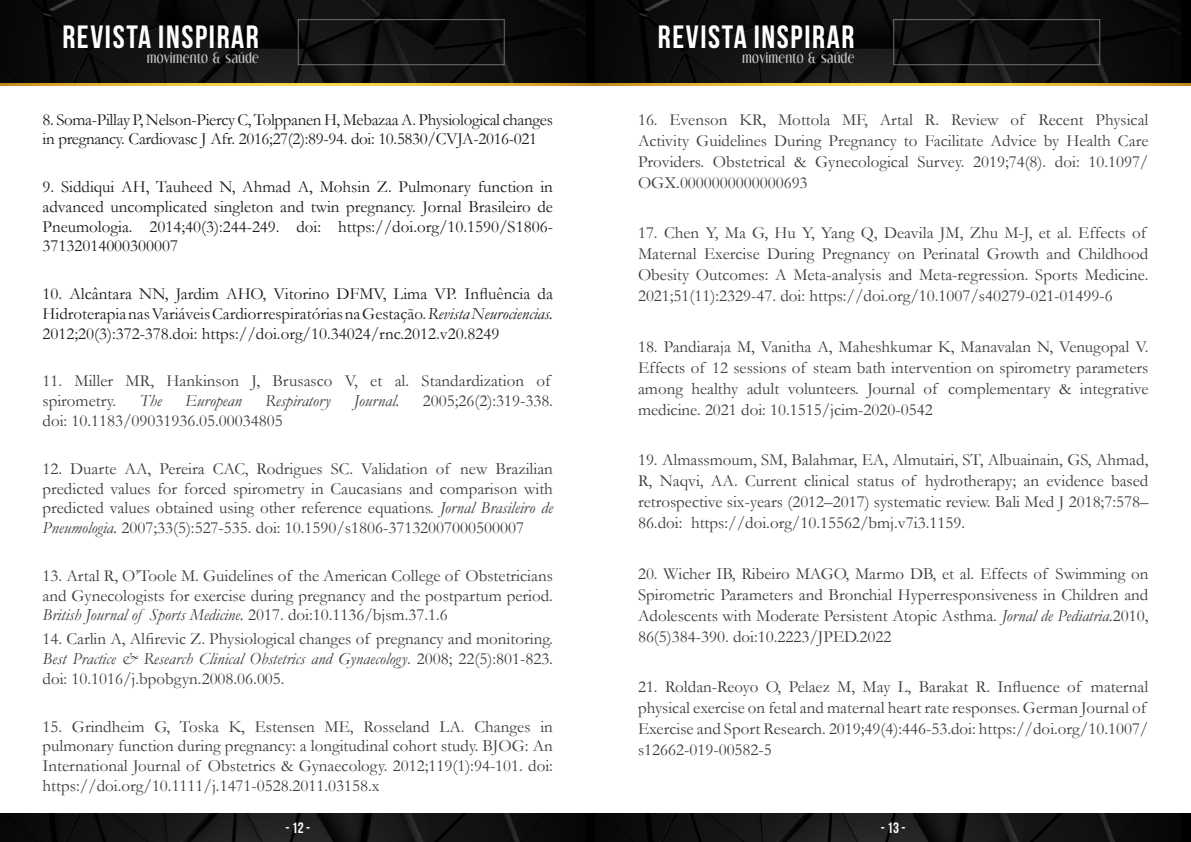
<style>
.page{position:relative;width:1191px;height:842px;background:#fff}
.page>*{position:absolute;margin:0;border:0;box-sizing:border-box;transform-origin:0 0}
.t1{font:700 32.2px "Bebas Neue";letter-spacing:.05em;color:#fff}
.t2{font:17px/21px "Garamond";color:#3c3c3b;text-align:justify}
.t3{font:17px/19.7px "Garamond";letter-spacing:-.02em;color:#1a1a1a;text-align:justify}
.t4{font:italic 17px "Garamond";color:#3c3c3b}
.t5{font:700 15px "Bebas Neue";color:#fff}
.t6{font:12.6px "Dream Orphans";letter-spacing:.05em;color:#c6c6c6}
.s1{font-style:italic}
</style>
<div class="page">
<img style="left:0;top:83px;width:595px;height:2px">
<img style="left:0;top:0;width:585px;height:83px">
<div style="left:298px;top:19px;width:207px;height:46px;border:1px solid #706f6f"></div>
<img style="left:0;top:814px;width:585px;height:28px">
<hr style="left:595px;top:82px;width:596px;height:3px;background:#008a8d">
<img style="left:595px;top:0;width:585px;height:83px">
<div style="left:893px;top:19px;width:207px;height:46px;border:1px solid #706f6f"></div>
<img style="left:595px;top:814px;width:585px;height:28px">
<h1 class="t1" style="left:62px;top:20px;width:198px">REVISTA INSPIRAR</h1>
<p class="t6" style="left:147px;top:50px;width:113px">movimento &amp; saúde</p>
<p class="t3" style="left:43px;top:109px;width:512px">8. Soma-Pillay P, Nelson-Piercy C, Tolppanen H, Mebazaa A. Physiological changes in pregnancy. Cardiovasc J Afr. 2016;27(2):89-94. doi: 10.5830/CVJA-2016-021</p>
<p class="t3" style="left:43px;top:176px;width:512px">9. Siddiqui AH, Tauheed N, Ahmad A, Mohsin Z. Pulmonary function in advanced uncomplicated singleton and twin pregnancy. Jornal Brasileiro de Pneumologia. 2014;40(3):244-249. doi: https://doi.org/10.1590/S1806- 37132014000300007</p>
<p class="t3" style="left:43px;top:284px;width:512px">10. Alcântara NN, Jardim AHO, Vitorino DFMV, Lima VP. Influência da Hidroterapia nas Variáveis Cardiorrespiratórias na Gestação. <span class="s1">Revista Neurociencias.<br></span>2012;20(3):372-378.doi: https://doi.org/10.34024/rnc.2012.v20.8249</p>
<p class="t2" style="left:43px;top:371px;width:510px;line-height:19.7px">11. Miller MR, Hankinson J, Brusasco V, et al. Standardization of spirometry.</p>
<p class="t4" style="left:140px;top:389px;width:23px">The</p>
<p class="t4" style="left:185px;top:389px;width:58px">European</p>
<p class="t4" style="left:265px;top:389px;width:67px">Respiratory</p>
<p class="t4" style="left:354px;top:389px;width:47px">Journal.</p>
<p class="t2" style="left:423px;top:390px;width:132px">2005;26(2):319-338.</p>
<p class="t2" style="left:43px;top:410px;width:242px">doi: 10.1183/09031936.05.00034805</p>
<p class="t2" style="left:43px;top:458px;width:512px;line-height:19.7px">12. Duarte AA, Pereira CAC, Rodrigues SC. Validation of new Brazilian predicted values for forced spirometry in Caucasians and comparison with predicted values obtained using other reference equations. <span class="s1">Jornal Brasileiro de Pneumologia.</span> 2007;33(5):527-535. doi: 10.1590/s1806-37132007000500007</p>
<p class="t2" style="left:43px;top:565px;width:512px;line-height:19.7px">13. Artal R, O’Toole M. Guidelines of the American College of Obstetricians and Gynecologists for exercise during pregnancy and the postpartum period.<br><span class="s1">British Journal of Sports Medicine.</span> 2017. doi:10.1136/bjsm.37.1.6</p>
<p class="t2" style="left:43px;top:629px;width:512px;line-height:19.7px">14. Carlin A, Alfirevic Z. Physiological changes of pregnancy and monitoring.<br><span class="s1">Best Practice &amp; Research Clinical Obstetrics and Gynaecology</span>. 2008; 22(5):801-823. doi: 10.1016/j.bpobgyn.2008.06.005.</p>
<p class="t2" style="left:43px;top:716px;width:512px;line-height:19.7px">15. Grindheim G, Toska K, Estensen ME, Rosseland LA. Changes in pulmonary function during pregnancy: a longitudinal cohort study. BJOG: An International Journal of Obstetrics &amp; Gynaecology. 2012;119(1):94-101. doi: https://doi.org/10.1111/j.1471-0528.2011.03158.x</p>
<p class="t5" style="left:285px;top:820px;width:26px">- 12 -</p>
<h1 class="t1" style="left:658px;top:20px;width:198px">REVISTA INSPIRAR</h1>
<p class="t6" style="left:742px;top:50px;width:113px">movimento &amp; saúde</p>
<p class="t2" style="left:638px;top:108px;width:512px">16. Evenson KR, Mottola MF, Artal R. Review of Recent Physical Activity Guidelines During Pregnancy to Facilitate Advice by Health Care Providers. Obstetrical &amp; Gynecological Survey. 2019;74(8). doi: 10.1097/ OGX.0000000000000693</p>
<p class="t2" style="left:638px;top:222px;width:512px;text-align:left">17. Chen Y, Ma G, Hu Y, Yang Q, Deavila JM, Zhu M-J, et al. Effects of Maternal Exercise During Pregnancy on Perinatal Growth and Childhood Obesity Outcomes: A Meta-analysis and Meta-regression. Sports Medicine.<br>2021;51(11):2329-47. doi: https://doi.org/10.1007/s40279-021-01499-6</p>
<p class="t2" style="left:638px;top:335px;width:512px">18. Pandiaraja M, Vanitha A, Maheshkumar K, Manavalan N, Venugopal V.<br>Effects of 12 sessions of steam bath intervention on spirometry parameters among healthy adult volunteers. Journal of complementary &amp; integrative medicine. 2021 doi: 10.1515/jcim-2020-0542</p>
<p class="t2" style="left:638px;top:449px;width:512px">19. Almassmoum, SM, Balahmar, EA, Almutairi, ST, Albuainain, GS, Ahmad, R, Naqvi, AA. Current clinical status of hydrotherapy; an evidence based retrospective six-years (2012–2017) systematic review. Bali Med J 2018;7:578– 86.doi: https://doi.org/10.15562/bmj.v7i3.1159.</p>
<p class="t2" style="left:638px;top:562px;width:512px">20. Wicher IB, Ribeiro MAGO, Marmo DB, et al. Effects of Swimming on Spirometric Parameters and Bronchial Hyperresponsiveness in Children and Adolescents with Moderate Persistent Atopic Asthma. <span class="s1">Jornal de Pediatria.</span>2010, 86(5)384-390. doi:10.2223/JPED.2022</p>
<p class="t2" style="left:638px;top:676px;width:512px;text-align:left">21. Roldan-Reoyo O, Pelaez M, May L, Barakat R. Influence of maternal physical exercise on fetal and maternal heart rate responses. German Journal of Exercise and Sport Research. 2019;49(4):446-53.doi: https://doi.org/10.1007/ s12662-019-00582-5</p>
<p class="t5" style="left:881px;top:820px;width:26px">- 13 -</p>
</div>
